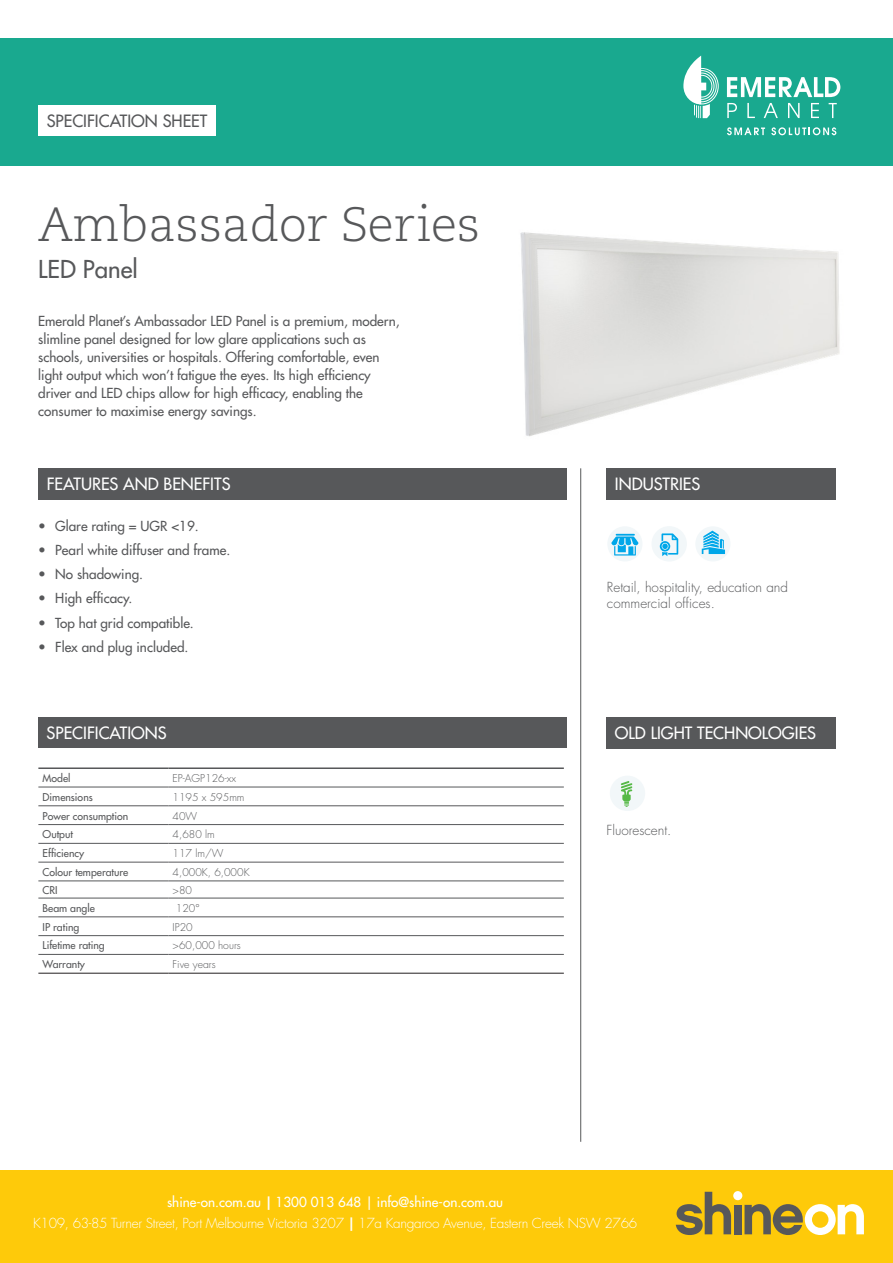
<style>
.page{position:relative;width:893px;height:1263px;background:#fff}
.page>*{position:absolute;margin:0;border:0;box-sizing:border-box;transform-origin:0 0}
.t1{font:300 48px "Caecilia LT Std";color:#57585a}
.t2{font:500 24px "Futura Std";color:#57585a}
.t3{font:500 16.5px "Futura Std";color:#fff}
.t4{font:500 16.5px "Futura Std";color:#57585a}
.Bullet_point{font:500 13.5px/18px "Futura Std";color:#57585a}
.t5{font:300 13.5px "Futura Std";letter-spacing:-.02em;color:#fff}
.t6{font:300 13.5px/15.8px "Futura Std";color:#57585a}
.t7{font:500 13.5px "Futura Std";color:#fff}
.t8{font:500 10.5px "Futura Std";color:#57585a}
.t9{font:300 10.5px "Futura Std";color:#57585a}
.t10{font:6px "Futura";color:#231f20}
.s1{font-weight:800}
</style>
<div class="page">
<div style="left:0;top:38px;width:893px;height:128px;background:#19a98f"></div>
<div style="left:38px;top:105px;width:178px;height:31px;background:#fff"></div>
<div style="left:38px;top:468px;width:529px;height:32px;background:#57585a"></div>
<div style="left:38px;top:717px;width:529px;height:31px;background:#57585a"></div>
<svg style="left:683px;top:56px;width:36px;height:62px"></svg>
<svg style="left:727px;top:77px;width:113px;height:20px"></svg>
<svg style="left:727px;top:103px;width:10px;height:15px"></svg>
<svg style="left:747px;top:103px;width:8px;height:15px"></svg>
<svg style="left:764px;top:103px;width:14px;height:15px"></svg>
<svg style="left:788px;top:103px;width:12px;height:15px"></svg>
<svg style="left:811px;top:103px;width:8px;height:15px"></svg>
<svg style="left:829px;top:103px;width:8px;height:15px"></svg>
<svg style="left:727px;top:127px;width:38px;height:8px"></svg>
<svg style="left:771px;top:127px;width:65px;height:8px"></svg>
<div style="left:0;top:1170px;width:893px;height:93px;background:#feca0a"></div>
<svg style="left:676px;top:1192px;width:55px;height:43px"></svg>
<div style="left:734px;top:1205px;width:8px;height:29px;background:#57585a"></div>
<svg style="left:744px;top:1204px;width:120px;height:31px"></svg>
<div style="left:733px;top:1191px;width:9px;height:9px;background:#fff;border-radius:50%"></div>
<div style="left:606px;top:468px;width:230px;height:32px;background:#57585a"></div>
<div style="left:606px;top:717px;width:230px;height:32px;background:#57585a"></div>
<div style="left:607px;top:526px;width:35px;height:35px;background:#f2f7f9;border-radius:50%"></div>
<svg style="left:611px;top:534px;width:27px;height:21px"></svg>
<div style="left:610px;top:776px;width:35px;height:35px;background:#f2f7f9;border-radius:50%"></div>
<svg style="left:621px;top:781px;width:12px;height:26px"></svg>
<div style="left:651px;top:526px;width:36px;height:35px;background:#f2f7f9;border-radius:50%"></div>
<svg style="left:660px;top:533px;width:18px;height:23px"></svg>
<div style="left:695px;top:526px;width:35px;height:35px;background:#f2f7f9;border-radius:50%"></div>
<svg style="left:702px;top:531px;width:23px;height:23px"></svg>
<hr style="left:38px;top:973px;width:130px;height:1px;background:#231f20">
<hr style="left:168px;top:973px;width:396px;height:1px;background:#231f20">
<hr style="left:38px;top:787px;width:130px;height:1px;background:#57585a">
<hr style="left:168px;top:787px;width:396px;height:1px;background:#57585a">
<hr style="left:38px;top:805px;width:130px;height:1px;background:#57585a">
<hr style="left:168px;top:805px;width:396px;height:1px;background:#57585a">
<hr style="left:168px;top:824px;width:396px;height:1px;background:#57585a">
<hr style="left:38px;top:862px;width:130px;height:1px;background:#57585a">
<hr style="left:38px;top:881px;width:130px;height:1px;background:#57585a">
<hr style="left:38px;top:898px;width:130px;height:1px;background:#57585a">
<hr style="left:168px;top:898px;width:396px;height:1px;background:#57585a">
<hr style="left:38px;top:916px;width:130px;height:1px;background:#57585a">
<hr style="left:168px;top:916px;width:396px;height:1px;background:#57585a">
<hr style="left:38px;top:935px;width:130px;height:1px;background:#57585a">
<hr style="left:168px;top:935px;width:396px;height:1px;background:#57585a">
<hr style="left:38px;top:954px;width:130px;height:1px;background:#57585a">
<hr style="left:168px;top:954px;width:396px;height:1px;background:#57585a">
<hr style="left:168px;top:843px;width:396px;height:1px;background:#57585a">
<hr style="left:168px;top:862px;width:396px;height:1px;background:#57585a">
<hr style="left:168px;top:881px;width:396px;height:1px;background:#57585a">
<hr style="left:38px;top:824px;width:130px;height:1px;background:#57585a">
<hr style="left:38px;top:843px;width:130px;height:1px;background:#57585a">
<hr style="left:38px;top:767px;width:130px;height:2px;background:#57585a">
<hr style="left:168px;top:767px;width:396px;height:2px;background:#57585a">
<hr style="left:580px;top:468px;width:1px;height:674px;background:#57585a">
<img style="left:520px;top:232px;width:320px;height:205px">
<p class="t4" style="left:47px;top:111px;width:162px">SPECIFICATION SHEET</p>
<p class="t1" style="left:38px;top:197px;width:443px">Ambassador Series</p>
<p class="t2" style="left:38px;top:254px;width:101px">LED Panel</p>
<p class="Bullet_point" style="left:38px;top:312px;width:363px">Emerald Planet’s Ambassador LED Panel is a premium, modern, slimline panel designed for low glare applications such as schools, universities or hospitals. Offering comfortable, even light output which won’t fatigue the eyes. Its high efficiency driver and LED chips allow for high efficacy, enabling the consumer to maximise energy savings.</p>
<p class="t10" style="left:201px;top:375px;width:25px">Industrial</p>
<p class="t3" style="left:47px;top:474px;width:185px">FEATURES AND BENEFITS</p>
<p class="Bullet_point" style="left:38px;top:517px;width:162px">• Glare rating = UGR &lt;19.</p>
<p class="Bullet_point" style="left:38px;top:541px;width:194px">• Pearl white diffuser and frame.</p>
<p class="Bullet_point" style="left:38px;top:565px;width:106px">• No shadowing.</p>
<p class="Bullet_point" style="left:38px;top:589px;width:96px">• High efficacy.</p>
<p class="Bullet_point" style="left:38px;top:614px;width:157px">• Top hat grid compatible.</p>
<p class="Bullet_point" style="left:38px;top:638px;width:152px">• Flex and plug included.</p>
<p class="t3" style="left:47px;top:723px;width:122px">SPECIFICATIONS</p>
<p class="t8" style="left:43px;top:771px;width:29px">Model</p>
<p class="t9" style="left:173px;top:772px;width:65px">EP-AGP126-xx</p>
<p class="t8" style="left:43px;top:790px;width:52px">Dimensions</p>
<p class="t9" style="left:173px;top:790px;width:73px">1195 x 595mm</p>
<p class="t8" style="left:43px;top:809px;width:87px">Power consumption</p>
<p class="t9" style="left:173px;top:809px;width:26px">40W</p>
<p class="t8" style="left:43px;top:828px;width:32px">Output</p>
<p class="t9" style="left:173px;top:828px;width:44px">4,680 lm</p>
<p class="t8" style="left:43px;top:847px;width:43px">Efficiency</p>
<p class="t9" style="left:173px;top:847px;width:52px">117 lm/W</p>
<p class="t8" style="left:43px;top:865px;width:87px">Colour temperature</p>
<p class="t9" style="left:173px;top:866px;width:79px">4,000K, 6,000K</p>
<p class="t8" style="left:43px;top:883px;width:17px">CRI</p>
<p class="t9" style="left:173px;top:884px;width:21px">&gt;80</p>
<p class="t8" style="left:43px;top:901px;width:54px">Beam angle</p>
<p class="t9" style="left:176px;top:901px;width:25px">120°</p>
<p class="t8" style="left:43px;top:920px;width:38px">IP rating</p>
<p class="t9" style="left:173px;top:920px;width:22px">IP20</p>
<p class="t8" style="left:43px;top:939px;width:64px">Lifetime rating</p>
<p class="t9" style="left:173px;top:939px;width:70px">&gt;60,000 hours</p>
<p class="t8" style="left:43px;top:958px;width:44px">Warranty</p>
<p class="t9" style="left:173px;top:958px;width:45px">Five years</p>
<p class="t3" style="left:615px;top:474px;width:87px">INDUSTRIES</p>
<p class="t6" style="left:607px;top:580px;width:183px">Retail, hospitality, education and commercial offices.</p>
<p class="t3" style="left:615px;top:723px;width:203px">OLD LIGHT TECHNOLOGIES</p>
<p class="t6" style="left:606px;top:822px;width:67px">Fluorescent.</p>
<p class="t7" style="left:167px;top:1194px;width:338px">shine-on.com.au <span class="s1">|</span> 1300 013 648 | info@shine-on.com.au</p>
<p class="t5" style="left:33px;top:1215px;width:605px">K109, 63-85 Turner Street, Port Melbourne Victoria 3207 <span class="s1">|</span> 17a Kangaroo Avenue, Eastern Creek NSW 2766</p>
</div>
